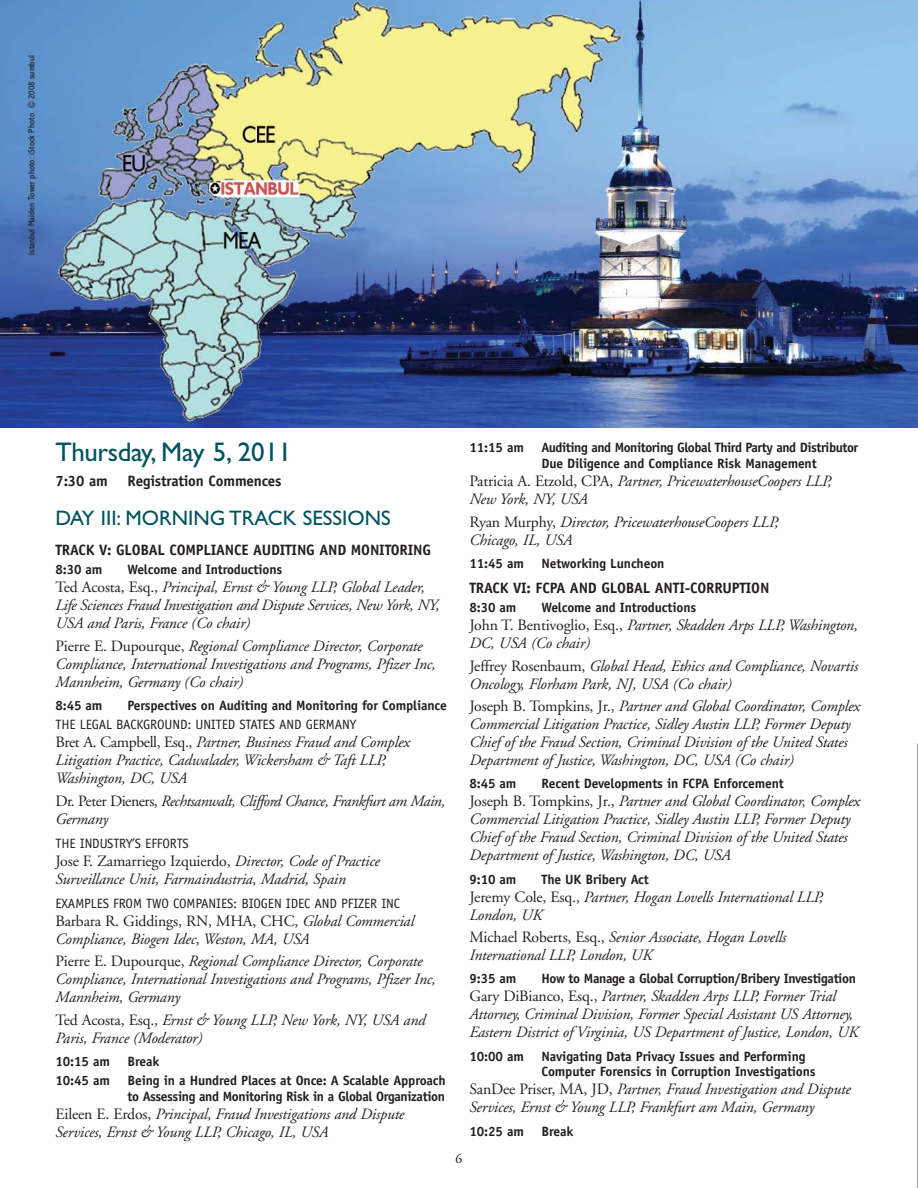
<style>
.page{position:relative;width:918px;height:1188px;background:#fff}
.page>*{position:absolute;margin:0;border:0;box-sizing:border-box;transform-origin:0 0}
.t1{font:27px "Gill Sans";letter-spacing:-.015em;color:#00535d}
.t2{font:21px "Gill Sans";color:#00535d}
.t3{font:italic 15.75px/18px "Adobe Garamond";letter-spacing:-.01em;color:#231f20}
.t4{font:italic 15.75px/18px "Adobe Garamond";letter-spacing:-.03em;color:#231f20}
.t5{font:700 15px "Officina Sans";letter-spacing:-.01em;color:#231f20}
.t6{font:700 13.5px/15.8px "Officina Sans";letter-spacing:-.01em;color:#231f20}
.t7{font:700 13.5px/15.8px "Officina Sans";letter-spacing:-.03em;color:#231f20}
.t8{font:13.5px "Officina Sans";letter-spacing:-.01em;color:#231f20}
.t9{font:700 13.5px/15.8px "Officina Sans";letter-spacing:-.035em;color:#231f20}
.t10{font:13.5px "Adobe Garamond";color:#231f20}
.t11{font:condensed 9px "Abadi";letter-spacing:.01em;color:#231f20}
.s1{font-style:normal}
</style>
<div class="page">
<img style="left:0;top:0;width:918px;height:428px">
<p class="t11" style="left:28px;top:255px;width:201px;rotate:-90deg">Istanbul Maiden Tower photo: iStock Photo © 2008 sumbul</p>
<h1 class="t1" style="left:56px;top:442px;width:238px">Thursday, May 5, 2011</h1>
<p class="t5" style="left:56px;top:476px;width:54px">7:30 am</p>
<p class="t5" style="left:128px;top:476px;width:156px">Registration Commences</p>
<h2 class="t2" style="left:56px;top:511px;width:337px">DAY III: MORNING TRACK SESSIONS</h2>
<p class="t5" style="left:56px;top:545px;width:377px">TRACK V: GLOBAL COMPLIANCE AUDITING AND MONITORING</p>
<p class="t6" style="left:56px;top:563px;width:48px">8:30 am</p>
<p class="t6" style="left:128px;top:563px;width:156px">Welcome and Introductions</p>
<p class="t3" style="left:56px;top:580px;width:386px"><span class="s1">Ted Acosta, Esq.,</span> Principal, Ernst &amp; Young LLP, Global Leader,<br>Life Sciences Fraud Investigation and Dispute Services, New York, NY,<br>USA and Paris, France (Co chair)</p>
<p class="t3" style="left:56px;top:638px;width:382px"><span class="s1">Pierre E. Dupourque,</span> Regional Compliance Director, Corporate<br>Compliance, International Investigations and Programs, Pfizer Inc,<br>Mannheim, Germany (Co chair)</p>
<p class="t6" style="left:56px;top:699px;width:48px">8:45 am</p>
<p class="t6" style="left:128px;top:699px;width:321px">Perspectives on Auditing and Monitoring for Compliance</p>
<p class="t8" style="left:56px;top:720px;width:302px">THE LEGAL BACKGROUND: UNITED STATES AND GERMANY</p>
<p class="t3" style="left:56px;top:735px;width:356px"><span class="s1">Bret A. Campbell, Esq.,</span> Partner, Business Fraud and Complex<br>Litigation Practice, Cadwalader, Wickersham &amp; Taft LLP,<br>Washington, DC, USA</p>
<p class="t4" style="left:56px;top:793px;width:391px"><span class="s1">Dr. Peter Dieners,</span> Rechtsanwalt, Clifford Chance, Frankfurt am Main,<br>Germany</p>
<p class="t8" style="left:56px;top:838px;width:135px">THE INDUSTRY’S EFFORTS</p>
<p class="t3" style="left:56px;top:853px;width:326px"><span class="s1">Jose F. Zamarriego Izquierdo,</span> Director, Code of Practice<br>Surveillance Unit, Farmaindustria, Madrid, Spain</p>
<p class="t8" style="left:56px;top:898px;width:346px">EXAMPLES FROM TWO COMPANIES: BIOGEN IDEC AND PFIZER INC</p>
<p class="t3" style="left:56px;top:913px;width:360px"><span class="s1">Barbara R. Giddings, RN, MHA, CHC,</span> Global Commercial<br>Compliance, Biogen Idec, Weston, MA, USA</p>
<p class="t3" style="left:56px;top:954px;width:382px"><span class="s1">Pierre E. Dupourque,</span> Regional Compliance Director, Corporate<br>Compliance, International Investigations and Programs, Pfizer Inc,<br>Mannheim, Germany</p>
<p class="t3" style="left:56px;top:1012px;width:372px"><span class="s1">Ted Acosta, Esq.,</span> Ernst &amp; Young LLP, New York, NY, USA and<br>Paris, France (Moderator)</p>
<p class="t6" style="left:56px;top:1055px;width:56px">10:15 am</p>
<p class="t6" style="left:128px;top:1055px;width:33px">Break</p>
<p class="t6" style="left:56px;top:1074px;width:56px">10:45 am</p>
<p class="t7" style="left:127px;top:1074px;width:320px">Being in a Hundred Places at Once: A Scalable Approach to Assessing and Monitoring Risk in a Global Organization</p>
<p class="t3" style="left:56px;top:1106px;width:350px"><span class="s1">Eileen E. Erdos,</span> Principal, Fraud Investigations and Dispute<br>Services, Ernst &amp; Young LLP, Chicago, IL, USA</p>
<p class="t6" style="left:469px;top:441px;width:56px">11:15 am</p>
<p class="t9" style="left:541px;top:441px;width:318px">Auditing and Monitoring Global Third Party and Distributor<br>Due Diligence and Compliance Risk Management</p>
<p class="t3" style="left:470px;top:473px;width:364px"><span class="s1">Patricia A. Etzold, CPA,</span> Partner, PricewaterhouseCoopers LLP,<br>New York, NY, USA</p>
<p class="t3" style="left:470px;top:514px;width:311px"><span class="s1">Ryan Murphy,</span> Director, PricewaterhouseCoopers LLP,<br>Chicago, IL, USA</p>
<p class="t6" style="left:470px;top:556px;width:56px">11:45 am</p>
<p class="t6" style="left:542px;top:556px;width:124px">Networking Luncheon</p>
<p class="t5" style="left:470px;top:582px;width:301px">TRACK VI: FCPA AND GLOBAL ANTI-CORRUPTION</p>
<p class="t6" style="left:470px;top:601px;width:48px">8:30 am</p>
<p class="t6" style="left:542px;top:601px;width:156px">Welcome and Introductions</p>
<p class="t3" style="left:470px;top:617px;width:390px"><span class="s1">John T. Bentivoglio, Esq.,</span> Partner, Skadden Arps LLP, Washington,<br>DC, USA (Co chair)</p>
<p class="t3" style="left:470px;top:658px;width:390px"><span class="s1">Jeffrey Rosenbaum,</span> Global Head, Ethics and Compliance, Novartis<br>Oncology, Florham Park, NJ, USA (Co chair)</p>
<p class="t3" style="left:470px;top:698px;width:392px"><span class="s1">Joseph B. Tompkins, Jr.,</span> Partner and Global Coordinator, Complex Commercial Litigation Practice, Sidley Austin LLP, Former Deputy Chief of the Fraud Section, Criminal Division of the United States Department of Justice, Washington, DC, USA (Co chair)</p>
<p class="t6" style="left:470px;top:777px;width:48px">8:45 am</p>
<p class="t6" style="left:542px;top:777px;width:244px">Recent Developments in FCPA Enforcement</p>
<p class="t3" style="left:470px;top:794px;width:392px"><span class="s1">Joseph B. Tompkins, Jr.,</span> Partner and Global Coordinator, Complex Commercial Litigation Practice, Sidley Austin LLP, Former Deputy Chief of the Fraud Section, Criminal Division of the United States Department of Justice, Washington, DC, USA</p>
<p class="t6" style="left:470px;top:872px;width:48px">9:10 am</p>
<p class="t6" style="left:542px;top:872px;width:109px">The UK Bribery Act</p>
<p class="t3" style="left:470px;top:889px;width:355px"><span class="s1">Jeremy Cole, Esq.,</span> Partner, Hogan Lovells International LLP,<br>London, UK</p>
<p class="t3" style="left:470px;top:929px;width:318px"><span class="s1">Michael Roberts, Esq.,</span> Senior Associate, Hogan Lovells<br>International LLP, London, UK</p>
<p class="t6" style="left:470px;top:972px;width:48px">9:35 am</p>
<p class="t7" style="left:542px;top:972px;width:316px">How to Manage a Global Corruption/Bribery Investigation</p>
<p class="t3" style="left:470px;top:989px;width:390px"><span class="s1">Gary DiBianco, Esq.,</span> Partner, Skadden Arps LLP, Former Trial<br>Attorney, Criminal Division, Former Special Assistant US Attorney,<br>Eastern District of Virginia, US Department of Justice, London, UK</p>
<p class="t6" style="left:470px;top:1049px;width:56px">10:00 am</p>
<p class="t6" style="left:541px;top:1049px;width:276px">Navigating Data Privacy Issues and Performing<br>Computer Forensics in Corruption Investigations</p>
<p class="t3" style="left:470px;top:1082px;width:383px"><span class="s1">SanDee Priser, MA, JD,</span> Partner, Fraud Investigation and Dispute<br>Services, Ernst &amp; Young LLP, Frankfurt am Main, Germany</p>
<p class="t6" style="left:470px;top:1124px;width:56px">10:25 am</p>
<p class="t6" style="left:542px;top:1124px;width:33px">Break</p>
<p class="t10" style="left:456px;top:1154px;width:8px">6</p>
</div>
